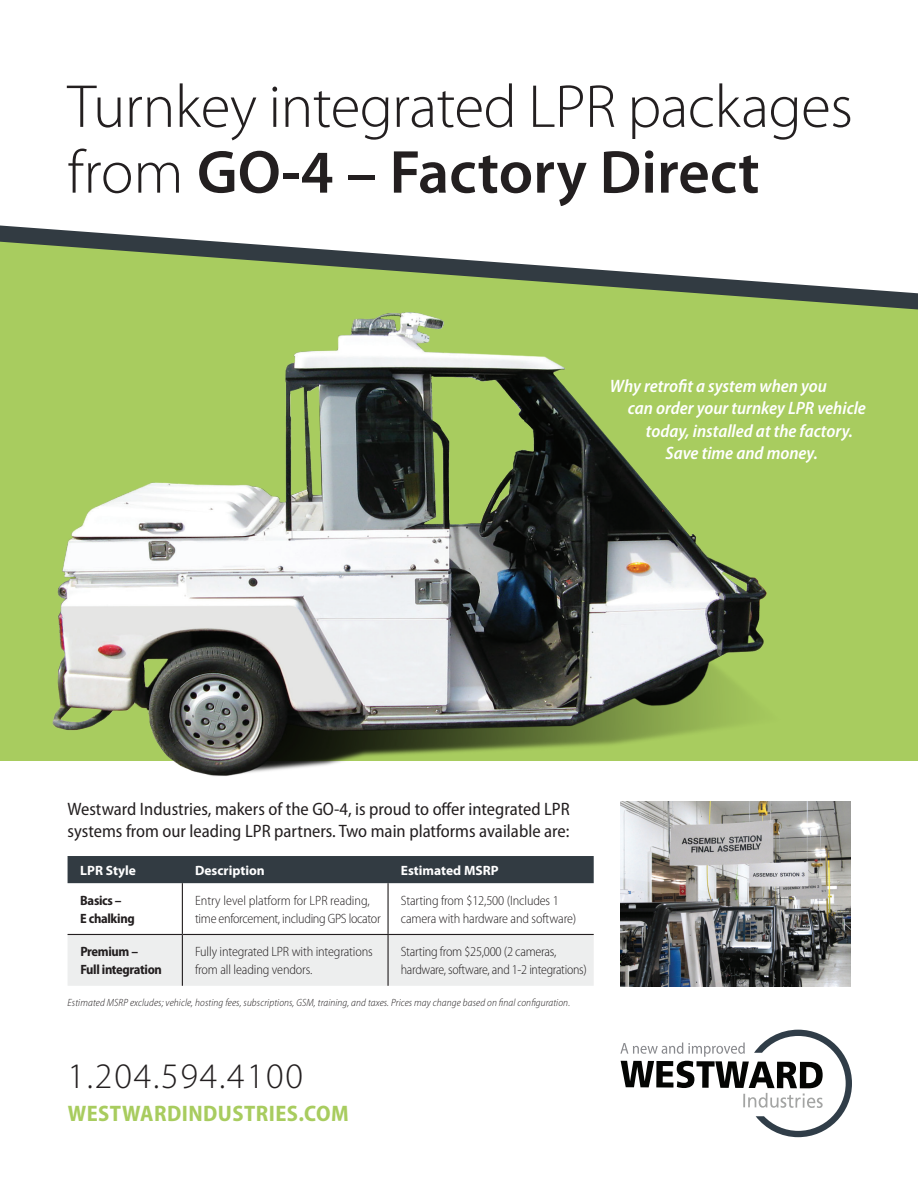
<style>
.page{position:relative;width:918px;height:1188px;background:#fff}
.page>*{position:absolute;margin:0;border:0;box-sizing:border-box;transform-origin:0 0}
.t1{font:300 61.2px/65.7px "Myriad Pro";letter-spacing:-.01em;color:#231f20}
.t2{font:300 36px "Myriad Pro";letter-spacing:.05em;color:#231f20}
.t3{font:700 semi-condensed 22.5px "Myriad Pro";letter-spacing:.02em;color:#a8cc5f}
.t4{font:semi-condensed 18px/22.5px "Myriad Pro";color:#231f20}
.t5{font:italic 600 semi-condensed 18px "Myriad Pro";color:#fff}
.t6{font:300 semi-condensed 13.5px/18px "Myriad Pro";letter-spacing:-.015em;color:#231f20}
.t7{font:700 semi-condensed 13.5px/18px "Myriad Pro";letter-spacing:-.025em;color:#231f20}
.t8{font:700 13.5px "Myriad Pro";color:#fff}
.t9{font:italic 300 semi-condensed 10.5px "Myriad Pro";letter-spacing:.01em;color:#231f20}
.s1{font-weight:600}
</style>
<div class="page">
<div style="left:0;top:0;width:918px;height:760px;background:#a8cc5f"></div>
<svg style="left:620px;top:1030px;width:232px;height:107px"></svg>
<div style="left:0;top:0;width:918px;height:293px;background:#fff"></div>
<img style="left:0;top:233px;width:788px;height:543px">
<img style="left:620px;top:801px;width:230px;height:185px">
<div style="left:68px;top:856px;width:526px;height:27px;background:#323b42"></div>
<div style="left:68px;top:935px;width:526px;height:51px;background:#edeeee"></div>
<hr style="left:68px;top:934px;width:114px;height:1px;background:#231f20">
<hr style="left:182px;top:934px;width:206px;height:1px;background:#231f20">
<hr style="left:388px;top:934px;width:206px;height:1px;background:#231f20">
<hr style="left:182px;top:883px;width:1px;height:51px;background:#231f20">
<hr style="left:387px;top:883px;width:2px;height:51px;background:#231f20">
<hr style="left:182px;top:935px;width:1px;height:51px;background:#231f20">
<hr style="left:387px;top:935px;width:2px;height:51px;background:#231f20">
<h1 class="t1" style="left:68px;top:75px;width:787px">Turnkey integrated LPR packages from <span class="s1">GO-4 – Factory Direct</span></h1>
<h3 class="t5" style="left:610px;top:376px;width:219px">Why retrofit a system when you</h3>
<h3 class="t5" style="left:628px;top:398px;width:239px">can order your turnkey LPR vehicle</h3>
<h3 class="t5" style="left:646px;top:421px;width:208px">today, installed at the factory.</h3>
<h3 class="t5" style="left:665px;top:443px;width:154px">Save time and money.</h3>
<h3 class="t4" style="left:68px;top:798px;width:504px">Westward Industries, makers of the GO-4, is proud to offer integrated LPR systems from our leading LPR partners. Two main platforms available are:</h3>
<p class="t8" style="left:80px;top:863px;width:57px">LPR Style</p>
<p class="t8" style="left:195px;top:863px;width:71px">Description</p>
<p class="t8" style="left:401px;top:863px;width:99px">Estimated MSRP</p>
<p class="t7" style="left:80px;top:892px;width:56px">Basics –<br>E chalking</p>
<p class="t6" style="left:195px;top:892px;width:187px">Entry level platform for LPR reading, time enforcement, including GPS locator</p>
<p class="t6" style="left:401px;top:892px;width:177px">Starting from $12,500 (Includes 1 camera with hardware and software)</p>
<p class="t7" style="left:80px;top:943px;width:83px">Premium –<br>Full integration</p>
<p class="t6" style="left:195px;top:943px;width:179px">Fully integrated LPR with integrations from all leading vendors.</p>
<p class="t6" style="left:401px;top:943px;width:188px">Starting from $25,000 (2 cameras, hardware, software, and 1-2 integrations)</p>
<p class="t9" style="left:68px;top:997px;width:504px">Estimated MSRP excludes; vehicle, hosting fees, subscriptions, GSM, training, and taxes. Prices may change based on final configuration.</p>
<h2 class="t2" style="left:68px;top:1056px;width:237px">1.204.594.4100</h2>
<h3 class="t3" style="left:68px;top:1100px;width:283px">WESTWARDINDUSTRIES.COM</h3>
</div>
